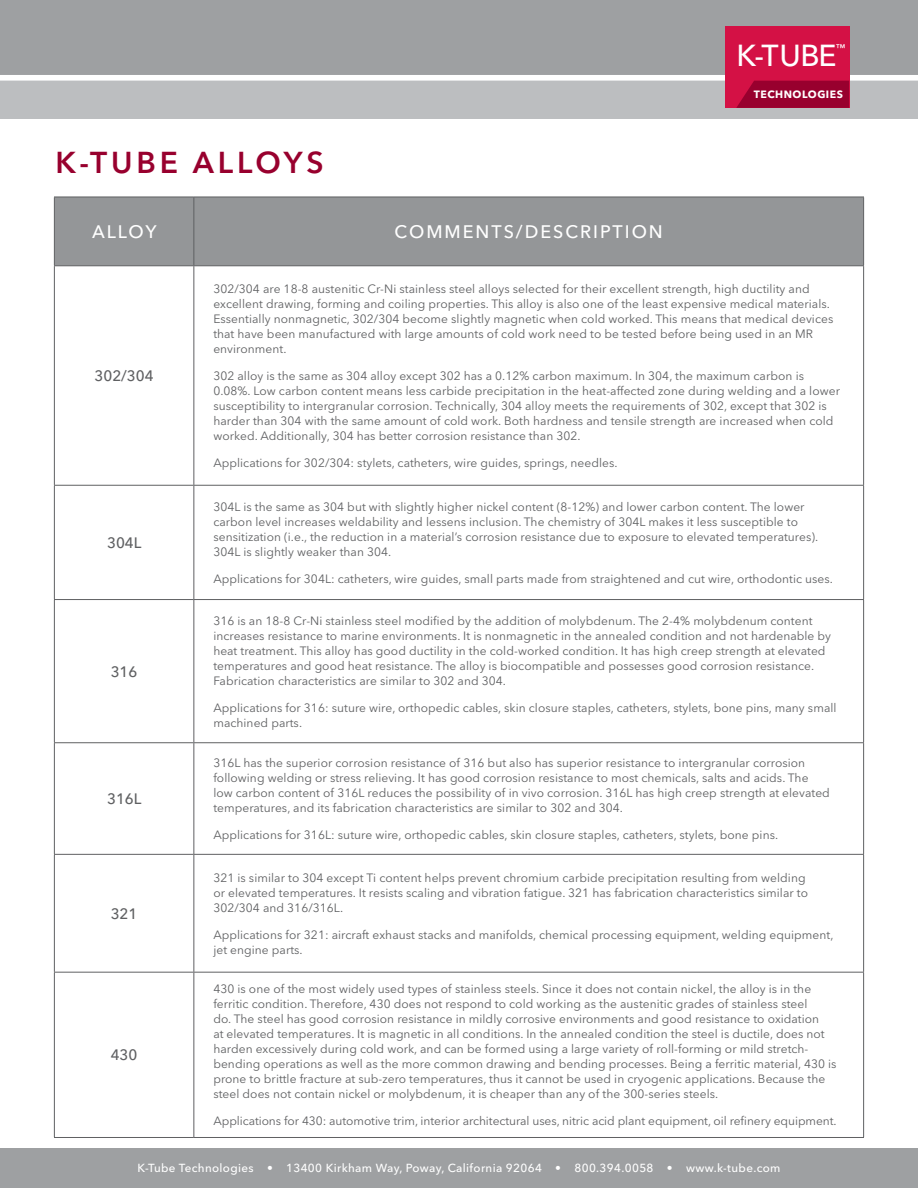
<style>
.page{position:relative;width:918px;height:1188px;background:#fff}
.page>*{position:absolute;margin:0;border:0;box-sizing:border-box;transform-origin:0 0}
.t1{font:500 30.15px "Avenir Next LT Pro";color:#fff}
.t2{font:600 30px "Avenir Next LT Pro";letter-spacing:.13em;color:#98002e}
.t3{font:500 18px "Avenir Next LT Pro";letter-spacing:.11em;color:#fff}
.t4{font:500 15px "Avenir Next LT Pro";color:#5f6062}
.t5{font:12px/15px "Avenir Next LT Pro";letter-spacing:.005em;color:#5f6062}
.t6{font:500 11.7px "Avenir Next LT Pro";letter-spacing:.03em;color:#fff}
.t7{font:700 10.5px "Avenir Next LT Pro";letter-spacing:.05em;color:#fff}
.t8{font:500 9.6px "Avenir Next LT Pro";color:#fff}
</style>
<div class="page">
<div style="left:55px;top:198px;width:808px;height:67px;background:#949698"></div>
<hr style="left:54px;top:197px;width:140px;height:1px;background:#5f6062">
<hr style="left:54px;top:197px;width:1px;height:68px;background:#5f6062">
<hr style="left:194px;top:197px;width:670px;height:1px;background:#5f6062">
<hr style="left:193px;top:197px;width:1px;height:68px;background:#5f6062">
<hr style="left:863px;top:197px;width:1px;height:68px;background:#5f6062">
<hr style="left:54px;top:265px;width:140px;height:1px;background:#5f6062">
<hr style="left:54px;top:266px;width:1px;height:219px;background:#5f6062">
<hr style="left:194px;top:265px;width:670px;height:1px;background:#5f6062">
<hr style="left:193px;top:266px;width:1px;height:219px;background:#5f6062">
<hr style="left:863px;top:266px;width:1px;height:219px;background:#5f6062">
<hr style="left:54px;top:485px;width:140px;height:1px;background:#5f6062">
<hr style="left:54px;top:486px;width:1px;height:113px;background:#5f6062">
<hr style="left:194px;top:485px;width:670px;height:1px;background:#5f6062">
<hr style="left:193px;top:486px;width:1px;height:113px;background:#5f6062">
<hr style="left:863px;top:486px;width:1px;height:113px;background:#5f6062">
<hr style="left:54px;top:599px;width:140px;height:1px;background:#5f6062">
<hr style="left:54px;top:600px;width:1px;height:142px;background:#5f6062">
<hr style="left:194px;top:599px;width:670px;height:1px;background:#5f6062">
<hr style="left:193px;top:600px;width:1px;height:142px;background:#5f6062">
<hr style="left:863px;top:600px;width:1px;height:142px;background:#5f6062">
<hr style="left:54px;top:742px;width:140px;height:1px;background:#5f6062">
<hr style="left:54px;top:743px;width:1px;height:111px;background:#5f6062">
<hr style="left:194px;top:742px;width:670px;height:1px;background:#5f6062">
<hr style="left:193px;top:743px;width:1px;height:111px;background:#5f6062">
<hr style="left:863px;top:743px;width:1px;height:111px;background:#5f6062">
<hr style="left:54px;top:854px;width:140px;height:1px;background:#5f6062">
<hr style="left:54px;top:855px;width:1px;height:117px;background:#5f6062">
<hr style="left:54px;top:972px;width:140px;height:1px;background:#5f6062">
<hr style="left:54px;top:973px;width:1px;height:164px;background:#5f6062">
<hr style="left:193px;top:973px;width:1px;height:164px;background:#5f6062">
<hr style="left:863px;top:973px;width:1px;height:164px;background:#5f6062">
<hr style="left:54px;top:1137px;width:140px;height:1px;background:#5f6062">
<hr style="left:194px;top:1137px;width:670px;height:1px;background:#5f6062">
<hr style="left:194px;top:854px;width:670px;height:1px;background:#5f6062">
<hr style="left:193px;top:855px;width:1px;height:117px;background:#5f6062">
<hr style="left:863px;top:855px;width:1px;height:117px;background:#5f6062">
<hr style="left:194px;top:972px;width:670px;height:1px;background:#5f6062">
<div style="left:0;top:1149px;width:918px;height:39px;background:#9ea0a2"></div>
<div style="left:0;top:0;width:918px;height:77px;background:#9ea0a2"></div>
<div style="left:0;top:80px;width:918px;height:39px;background:#bcbec0"></div>
<div style="left:0;top:75px;width:918px;height:6px;background:#fff"></div>
<div style="left:725px;top:26px;width:124px;height:82px;background:#d41145"></div>
<svg style="left:736px;top:81px;width:113px;height:27px;background:#9d012f"></svg>
<h1 class="t1" style="left:736px;top:37px;width:102px">K-TUBE</h1>
<p class="t8" style="left:836px;top:42px;width:11px">™</p>
<h2 class="t2" style="left:56px;top:144px;width:270px">K-TUBE ALLOYS</h2>
<h3 class="t3" style="left:92px;top:221px;width:66px">ALLOY</h3>
<h3 class="t3" style="left:395px;top:221px;width:270px">COMMENTS/DESCRIPTION</h3>
<p class="t7" style="left:754px;top:87px;width:91px">TECHNOLOGIES</p>
<p class="t4" style="left:94px;top:367px;width:61px">302/304</p>
<p class="t4" style="left:107px;top:534px;width:36px">304L</p>
<p class="t4" style="left:111px;top:663px;width:28px">316</p>
<p class="t4" style="left:107px;top:790px;width:36px">316L</p>
<p class="t4" style="left:111px;top:905px;width:28px">321</p>
<p class="t4" style="left:111px;top:1046px;width:28px">430</p>
<p class="t5" style="left:213px;top:281px;width:621px">302/304 are 18-8 austenitic Cr-Ni stainless steel alloys selected for their excellent strength, high ductility and excellent drawing, forming and coiling properties. This alloy is also one of the least expensive medical materials.<br>Essentially nonmagnetic, 302/304 become slightly magnetic when cold worked. This means that medical devices that have been manufactured with large amounts of cold work need to be tested before being used in an MR environment.</p>
<p class="t5" style="left:213px;top:368px;width:628px">302 alloy is the same as 304 alloy except 302 has a 0.12% carbon maximum. In 304, the maximum carbon is 0.08%. Low carbon content means less carbide precipitation in the heat-affected zone during welding and a lower susceptibility to intergranular corrosion. Technically, 304 alloy meets the requirements of 302, except that 302 is harder than 304 with the same amount of cold work. Both hardness and tensile strength are increased when cold worked. Additionally, 304 has better corrosion resistance than 302.</p>
<p class="t5" style="left:213px;top:455px;width:406px">Applications for 302/304: stylets, catheters, wire guides, springs, needles.</p>
<p class="t5" style="left:213px;top:499px;width:606px">304L is the same as 304 but with slightly higher nickel content (8-12%) and lower carbon content. The lower carbon level increases weldability and lessens inclusion. The chemistry of 304L makes it less susceptible to sensitization (i.e., the reduction in a material’s corrosion resistance due to exposure to elevated temperatures).<br>304L is slightly weaker than 304.</p>
<p class="t5" style="left:213px;top:571px;width:621px">Applications for 304L: catheters, wire guides, small parts made from straightened and cut wire, orthodontic uses.</p>
<p class="t5" style="left:213px;top:613px;width:619px">316 is an 18-8 Cr-Ni stainless steel modified by the addition of molybdenum. The 2-4% molybdenum content increases resistance to marine environments. It is nonmagnetic in the annealed condition and not hardenable by heat treatment. This alloy has good ductility in the cold-worked condition. It has high creep strength at elevated temperatures and good heat resistance. The alloy is biocompatible and possesses good corrosion resistance.<br>Fabrication characteristics are similar to 302 and 304.</p>
<p class="t5" style="left:213px;top:700px;width:625px">Applications for 316: suture wire, orthopedic cables, skin closure staples, catheters, stylets, bone pins, many small machined parts.</p>
<p class="t5" style="left:213px;top:755px;width:618px">316L has the superior corrosion resistance of 316 but also has superior resistance to intergranular corrosion following welding or stress relieving. It has good corrosion resistance to most chemicals, salts and acids. The low carbon content of 316L reduces the possibility of in vivo corrosion. 316L has high creep strength at elevated temperatures, and its fabrication characteristics are similar to 302 and 304.</p>
<p class="t5" style="left:213px;top:827px;width:566px">Applications for 316L: suture wire, orthopedic cables, skin closure staples, catheters, stylets, bone pins.</p>
<p class="t5" style="left:213px;top:870px;width:596px">321 is similar to 304 except Ti content helps prevent chromium carbide precipitation resulting from welding or elevated temperatures. It resists scaling and vibration fatigue. 321 has fabrication characteristics similar to<br>302/304 and 316/316L.</p>
<p class="t5" style="left:213px;top:927px;width:622px">Applications for 321: aircraft exhaust stacks and manifolds, chemical processing equipment, welding equipment, jet engine parts.</p>
<p class="t5" style="left:213px;top:982px;width:625px">430 is one of the most widely used types of stainless steels. Since it does not contain nickel, the alloy is in the ferritic condition. Therefore, 430 does not respond to cold working as the austenitic grades of stainless steel<br>do. The steel has good corrosion resistance in mildly corrosive environments and good resistance to oxidation<br>at elevated temperatures. It is magnetic in all conditions. In the annealed condition the steel is ductile, does not harden excessively during cold work, and can be formed using a large variety of roll-forming or mild stretch&shy;bending operations as well as the more common drawing and bending processes. Being a ferritic material, 430 is prone to brittle fracture at sub-zero temperatures, thus it cannot be used in cryogenic applications. Because the steel does not contain nickel or molybdenum, it is cheaper than any of the 300-series steels.</p>
<p class="t5" style="left:213px;top:1114px;width:625px">Applications for 430: automotive trim, interior architectural uses, nitric acid plant equipment, oil refinery equipment.</p>
<p class="t6" style="left:137px;top:1161px;width:645px">K-Tube Technologies • 13400 Kirkham Way, Poway, California 92064 • 800.394.0058 • www.k-tube.com</p>
</div>
